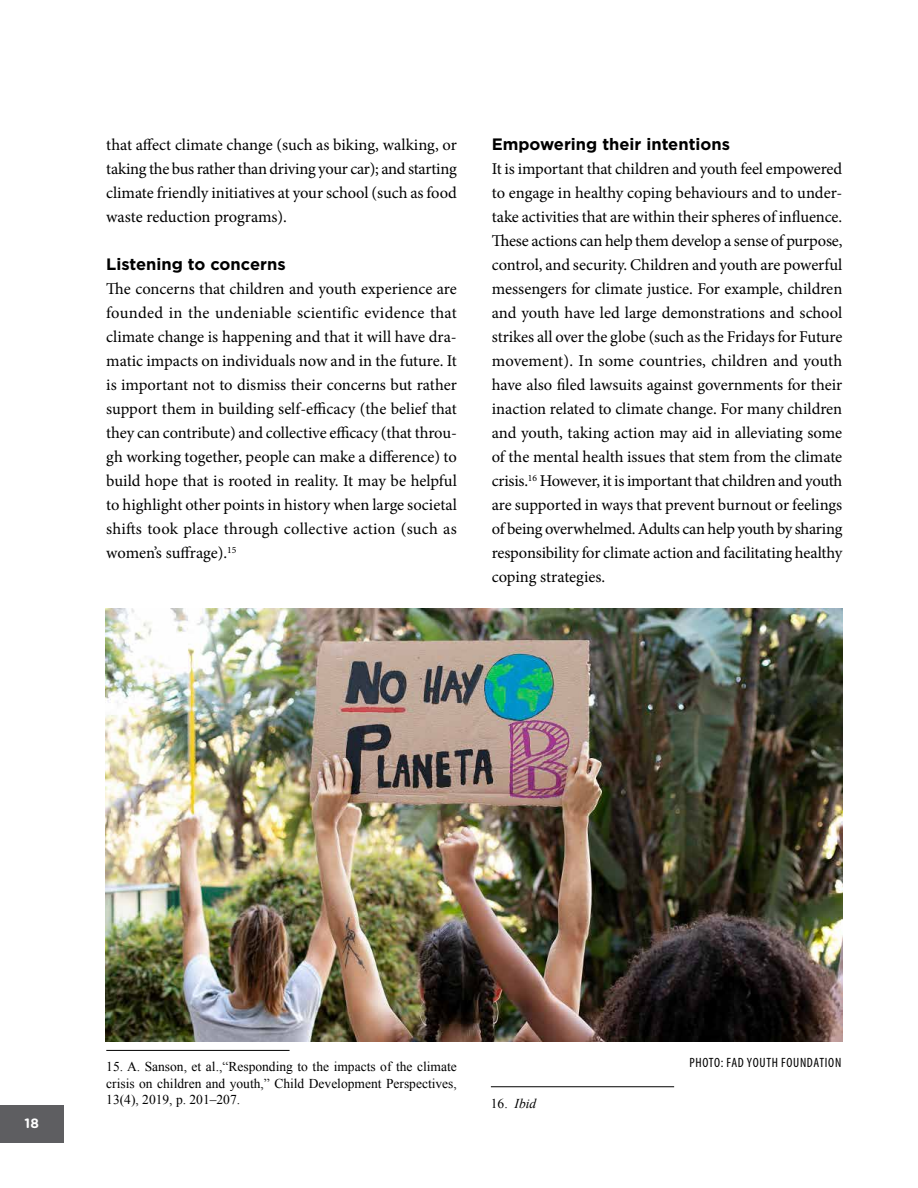
<style>
.page{position:relative;width:918px;height:1188px;background:#fff}
.page>*{position:absolute;margin:0;border:0;box-sizing:border-box;transform-origin:0 0}
.t1{font:16.5px/24px "Minion Pro";letter-spacing:-.01em;color:#000;text-align:justify}
.t2{font:700 16.5px "Gotham";color:#000}
.t3{font:13.5px/16.2px "Times New Roman";color:#000;text-align:justify}
.t4{font:condensed 13.5px "Myriad Pro";letter-spacing:.05em;color:#000}
.t5{font:italic 13.5px "Times New Roman";color:#000}
.t6{font:700 13.5px "Gotham Rounded";color:#fff}
.s1{font-style:normal}
</style>
<div class="page">
<div style="left:0;top:1105px;width:64px;height:38px;background:#5e5e61"></div>
<img style="left:105px;top:609px;width:737px;height:432px">
<hr style="left:106px;top:1050px;width:184px;height:1px;background:#000">
<hr style="left:491px;top:1086px;width:183px;height:1px;background:#000">
<p class="t1" style="left:106px;top:133px;width:352px">that affect climate change (such as biking, walking, or taking the bus rather than driving your car); and starting climate friendly initiatives at your school (such as food waste reduction programs).</p>
<p class="t2" style="left:106px;top:255px;width:181px">Listening to concerns</p>
<p class="t1" style="left:106px;top:277px;width:352px">The concerns that children and youth experience are founded in the undeniable scientific evidence that climate change is happening and that it will have dra&shy;matic impacts on individuals now and in the future. It is important not to dismiss their concerns but rather support them in building self-efficacy (the belief that they can contribute) and collective efficacy (that throu&shy;gh working together, people can make a difference) to build hope that is rooted in reality. It may be helpful to highlight other points in history when large societal shifts took place through collective action (such as women’s suffrage).<sup>15</sup></p>
<p class="t2" style="left:492px;top:135px;width:240px">Empowering their intentions</p>
<p class="t1" style="left:492px;top:157px;width:352px">It is important that children and youth feel empowered to engage in healthy coping behaviours and to under&shy;take activities that are within their spheres of influence.<br>These actions can help them develop a sense of purpose, control, and security. Children and youth are powerful messengers for climate justice. For example, children and youth have led large demonstrations and school strikes all over the globe (such as the Fridays for Future movement). In some countries, children and youth have also filed lawsuits against governments for their inaction related to climate change. For many children and youth, taking action may aid in alleviating some of the mental health issues that stem from the climate crisis.<sup>16</sup> However, it is important that children and youth are supported in ways that prevent burnout or feelings of being overwhelmed. Adults can help youth by sharing responsibility for climate action and facilitating healthy coping strategies.</p>
<p class="t6" style="left:25px;top:1114px;width:16px">18</p>
<p class="t3" style="left:106px;top:1059px;width:352px">15. A. Sanson, et al.,“Responding to the impacts of the climate crisis on children and youth,” Child Development Perspectives, 13(4), 2019, p. 201–207.</p>
<p class="t5" style="left:491px;top:1094px;width:47px"><span class="s1">16.</span> Ibid</p>
<p class="t4" style="left:689px;top:1055px;width:153px">PHOTO: FAD YOUTH FOUNDATION</p>
</div>
